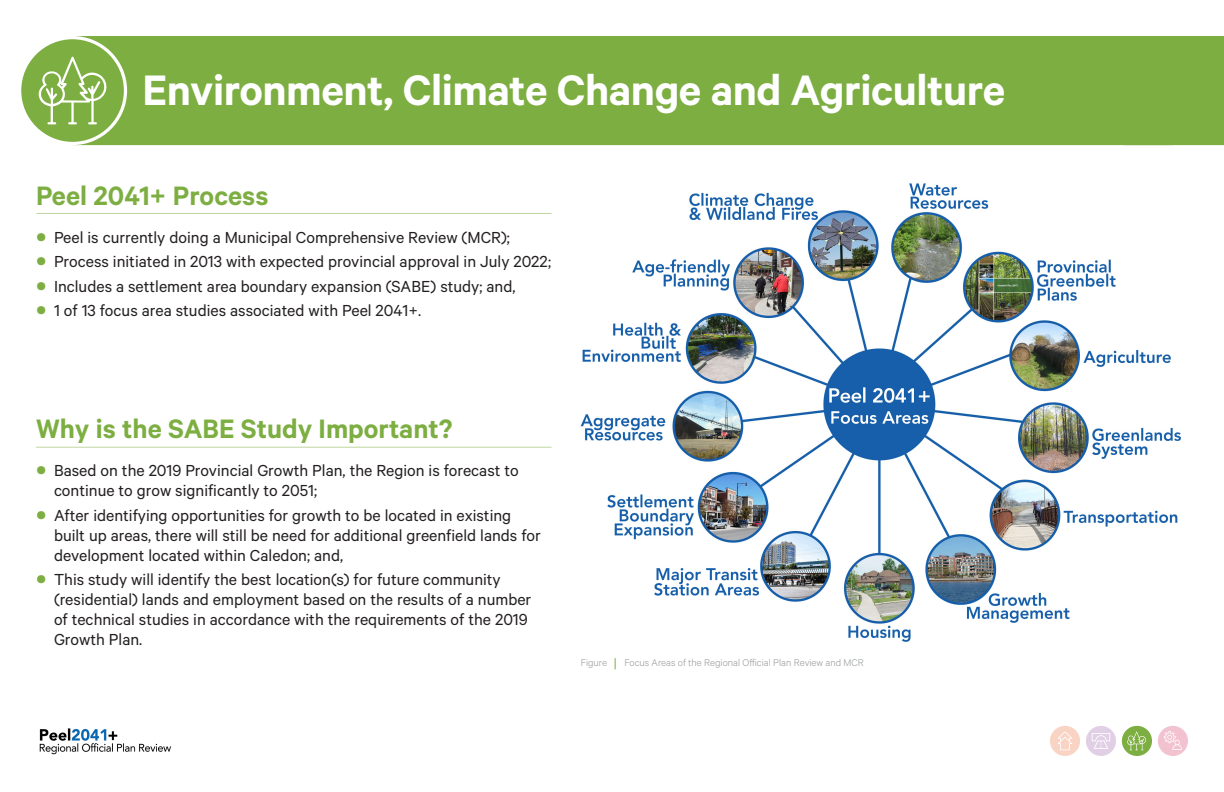
<style>
.page{position:relative;width:1224px;height:792px;background:#fff}
.page>*{position:absolute;margin:0;border:0;box-sizing:border-box;transform-origin:0 0}
.Body_Text_-_11_15{font:600 48px "Calibre";letter-spacing:-.01em;color:#fff}
.t1{font:600 30px "Calibre";color:#7dae41}
.t2{font:18px/20px "Calibre";color:#231f20}
.t3{font:300 11px "Calibre";color:#939598}
.s1{font-size:30px;color:#7dae41}
</style>
<div class="page">
<img style="left:39px;top:728px;width:132px;height:27px">
<div style="left:1087px;top:727px;width:28px;height:28px;background:#e1d0e5;border-radius:50%"></div>
<div style="left:1086px;top:726px;width:30px;height:30px;border:2px solid #9d64aa;border-radius:50%"></div>
<svg style="left:1092px;top:733px;width:18px;height:16px"></svg>
<div style="left:1123px;top:727px;width:28px;height:28px;background:#7dae41;border-radius:50%"></div>
<div style="left:1122px;top:726px;width:30px;height:30px;border:2px solid #7dae41;border-radius:50%"></div>
<svg style="left:1127px;top:732px;width:19px;height:18px"></svg>
<div style="left:1158px;top:726px;width:29px;height:29px;background:#f2c2d0;border-radius:50%"></div>
<div style="left:1158px;top:726px;width:30px;height:30px;border:1px solid #d43363;border-radius:50%"></div>
<svg style="left:1164px;top:731px;width:18px;height:19px"></svg>
<div style="left:1051px;top:727px;width:28px;height:28px;background:#f9d4c4;border-radius:50%"></div>
<div style="left:1050px;top:726px;width:30px;height:30px;border:2px solid #ee723b;border-radius:50%"></div>
<svg style="left:1058px;top:731px;width:14px;height:19px"></svg>
<div style="left:1125px;top:38px;width:97px;height:106px;background:#7dae41"></div>
<div style="left:1123px;top:36px;width:101px;height:109px;border:3px solid #7dae41"></div>
<div style="left:73px;top:36px;width:1100px;height:109px;background:#7dae41"></div>
<div style="left:20px;top:38px;width:105px;height:105px;background:#7dae41;border-radius:50%"></div>
<div style="left:18px;top:36px;width:109px;height:109px;border:3px solid #fff;border-radius:50%"></div>
<svg style="left:38px;top:57px;width:69px;height:67px"></svg>
<img style="left:581px;top:183px;width:600px;height:459px">
<hr style="left:37px;top:213px;width:515px;height:1px;background:#bed6a0">
<hr style="left:36px;top:447px;width:516px;height:1px;background:#bed6a0">
<p class="Body_Text_-_11_15" style="left:142px;top:61px;width:864px">Environment, Climate Change and Agriculture</p>
<p class="t1" style="left:36px;top:178px;width:234px">Peel 2041+ Process</p>
<p class="t2" style="left:36px;top:227px;width:476px"><span class="s1">•</span> Peel is currently doing a Municipal Comprehensive Review (MCR);</p>
<p class="t2" style="left:36px;top:251px;width:517px"><span class="s1">•</span> Process initiated in 2013 with expected provincial approval in July 2022;</p>
<p class="t2" style="left:36px;top:276px;width:481px"><span class="s1">•</span> Includes a settlement area boundary expansion (SABE) study; and,</p>
<p class="t2" style="left:36px;top:300px;width:387px"><span class="s1">•</span> 1 of 13 focus area studies associated with Peel 2041+.</p>
<p class="t1" style="left:36px;top:411px;width:418px">Why is the SABE Study Important?</p>
<p class="t2" style="left:54px;top:460px;width:466px;text-indent:-18px"><span class="s1">•</span> Based on the 2019 Provincial Growth Plan, the Region is forecast to continue to grow significantly to 2051;</p>
<p class="t2" style="left:54px;top:504px;width:488px;text-indent:-18px"><span class="s1">•</span> After identifying opportunities for growth to be located in existing built up areas, there will still be need for additional greenfield lands for development located within Caledon; and,</p>
<p class="t2" style="left:54px;top:569px;width:479px;text-indent:-18px"><span class="s1">•</span> This study will identify the best location(s) for future community (residential) lands and employment based on the results of a number of technical studies in accordance with the requirements of the 2019<br>Growth Plan.</p>
<p class="t3" style="left:581px;top:657px;width:28px">Figure</p>
<p class="t3" style="left:624px;top:657px;width:241px">Focus Areas of the Regional Official Plan Review and MCR</p>
</div>
